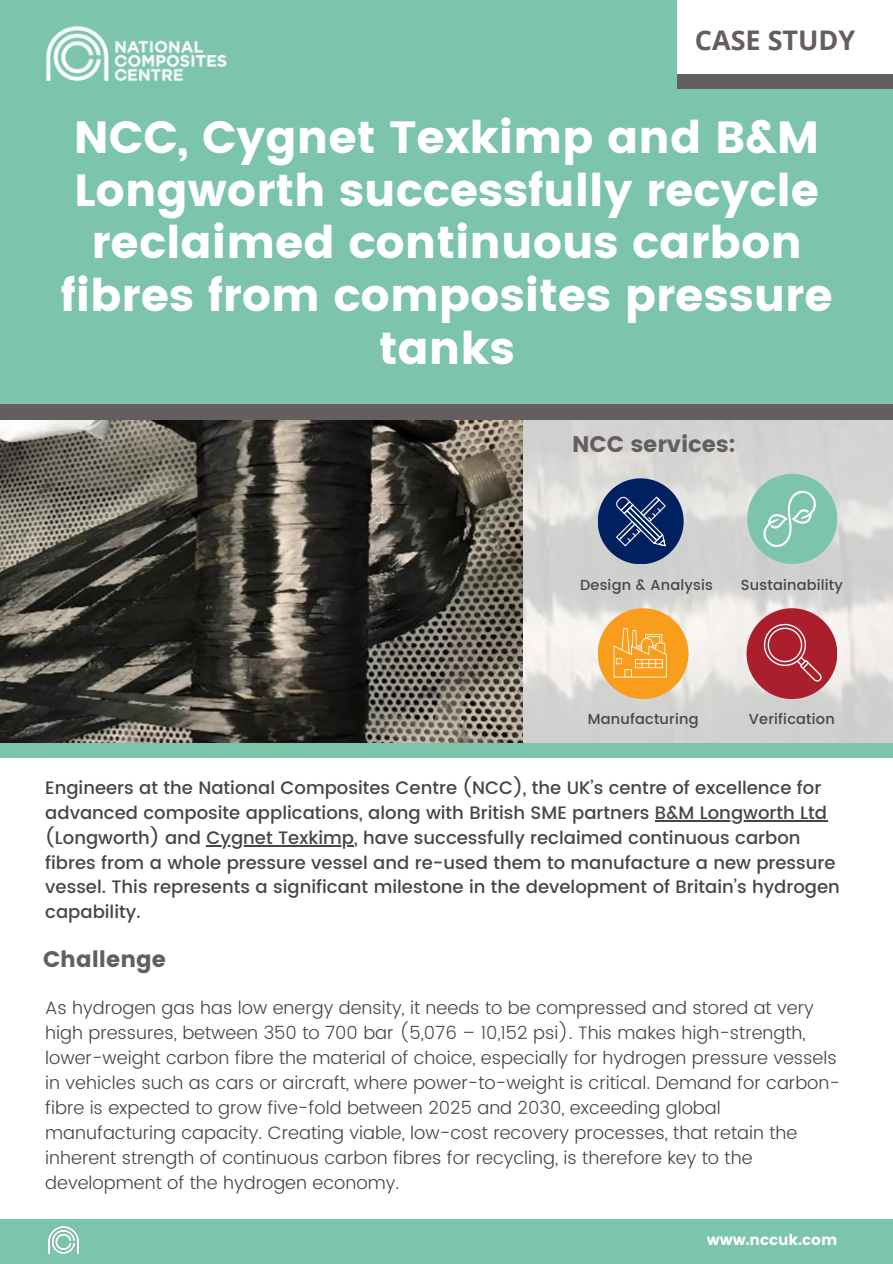
<style>
.page{position:relative;width:893px;height:1264px;background:#fff}
.page>*{position:absolute;margin:0;border:0;box-sizing:border-box;transform-origin:0 0}
.t1{font:45px/52.8px "Poppins";color:#fff;text-align:center}
.t2{font:700 27px "Open Sans";color:#655e5e}
.t3{font:22.5px "Poppins";color:#655e5e}
.t4{font:300 18px/25px "Poppins";color:#464647}
.t5{font:500 18px/24.8px "Poppins";color:#464647}
.t6{font:15px "Poppins";color:#fff}
.t7{font:500 14.55px "Poppins";letter-spacing:.015em;color:#464647}
</style>
<div class="page">
<img style="left:522px;top:419px;width:370px;height:324px">
<div style="left:0;top:0;width:892px;height:411px;background:#7cc4ac"></div>
<img style="left:46px;top:26px;width:181px;height:55px">
<img style="left:0;top:419px;width:522px;height:324px">
<div style="left:0;top:405px;width:892px;height:14px;background:#655e5e"></div>
<div style="left:677px;top:0;width:215px;height:76px;background:#fff"></div>
<div style="left:677px;top:75px;width:215px;height:14px;background:#655e5e"></div>
<div style="left:0;top:1219px;width:892px;height:44px;background:#7cc4ac"></div>
<img style="left:48px;top:1226px;width:31px;height:28px">
<hr style="left:655px;top:820px;width:172px;height:1px;background:#464647">
<hr style="left:206px;top:845px;width:148px;height:1px;background:#464647">
<div style="left:0;top:743px;width:892px;height:14px;background:#7cc4ac"></div>
<div style="left:597px;top:478px;width:86px;height:86px;background:#002060;border-radius:50%"></div>
<svg style="left:616px;top:496px;width:49px;height:50px"></svg>
<div style="left:597px;top:608px;width:91px;height:91px;background:#f99d1c;border-radius:50%"></div>
<svg style="left:613px;top:628px;width:53px;height:49px"></svg>
<div style="left:746px;top:608px;width:91px;height:91px;background:#ab1f2d;border-radius:50%"></div>
<svg style="left:763px;top:624px;width:59px;height:57px"></svg>
<div style="left:747px;top:474px;width:90px;height:90px;background:#7cc4ac;border-radius:50%"></div>
<svg style="left:755px;top:483px;width:68px;height:71px"></svg>
<p class="t2" style="left:695px;top:21px;width:162px">CASE STUDY</p>
<h2 class="t1" style="left:61px;top:111px;width:773px">NCC, Cygnet Texkimp and B&amp;M<br>Longworth successfully recycle reclaimed continuous carbon fibres from composites pressure tanks</h2>
<h4 class="t3" style="left:572px;top:431px;width:165px">NCC services:</h4>
<p class="t7" style="left:580px;top:576px;width:134px">Design &amp; Analysis</p>
<p class="t7" style="left:740px;top:576px;width:104px">Sustainability</p>
<p class="t7" style="left:587px;top:711px;width:112px">Manufacturing</p>
<p class="t7" style="left:749px;top:711px;width:87px">Verification</p>
<p class="t5" style="left:45px;top:775px;width:783px">Engineers at the National Composites Centre (NCC), the UK’s centre of excellence for advanced composite applications, along with British SME partners B&amp;M Longworth Ltd</p>
<p class="t5" style="left:45px;top:825px;width:756px">(Longworth) and Cygnet Texkimp, have successfully reclaimed continuous carbon</p>
<p class="t5" style="left:45px;top:850px;width:796px">fibres from a whole pressure vessel and re-used them to manufacture a new pressure vessel. This represents a significant milestone in the development of Britain’s hydrogen capability.</p>
<p class="t3" style="left:43px;top:946px;width:124px">Challenge</p>
<p class="t4" style="left:45px;top:994px;width:796px">As hydrogen gas has low energy density, it needs to be compressed and stored at very high pressures, between 350 to 700 bar (5,076 – 10,152 psi). This makes high-strength, lower-weight carbon fibre the material of choice, especially for hydrogen pressure vessels in vehicles such as cars or aircraft, where power-to-weight is critical. Demand for carbon&shy;fibre is expected to grow five-fold between 2025 and 2030, exceeding global manufacturing capacity. Creating viable, low-cost recovery processes, that retain the inherent strength of continuous carbon fibres for recycling, is therefore key to the development of the hydrogen economy.</p>
<p class="t6" style="left:706px;top:1230px;width:132px">www.nccuk.com</p>
</div>
